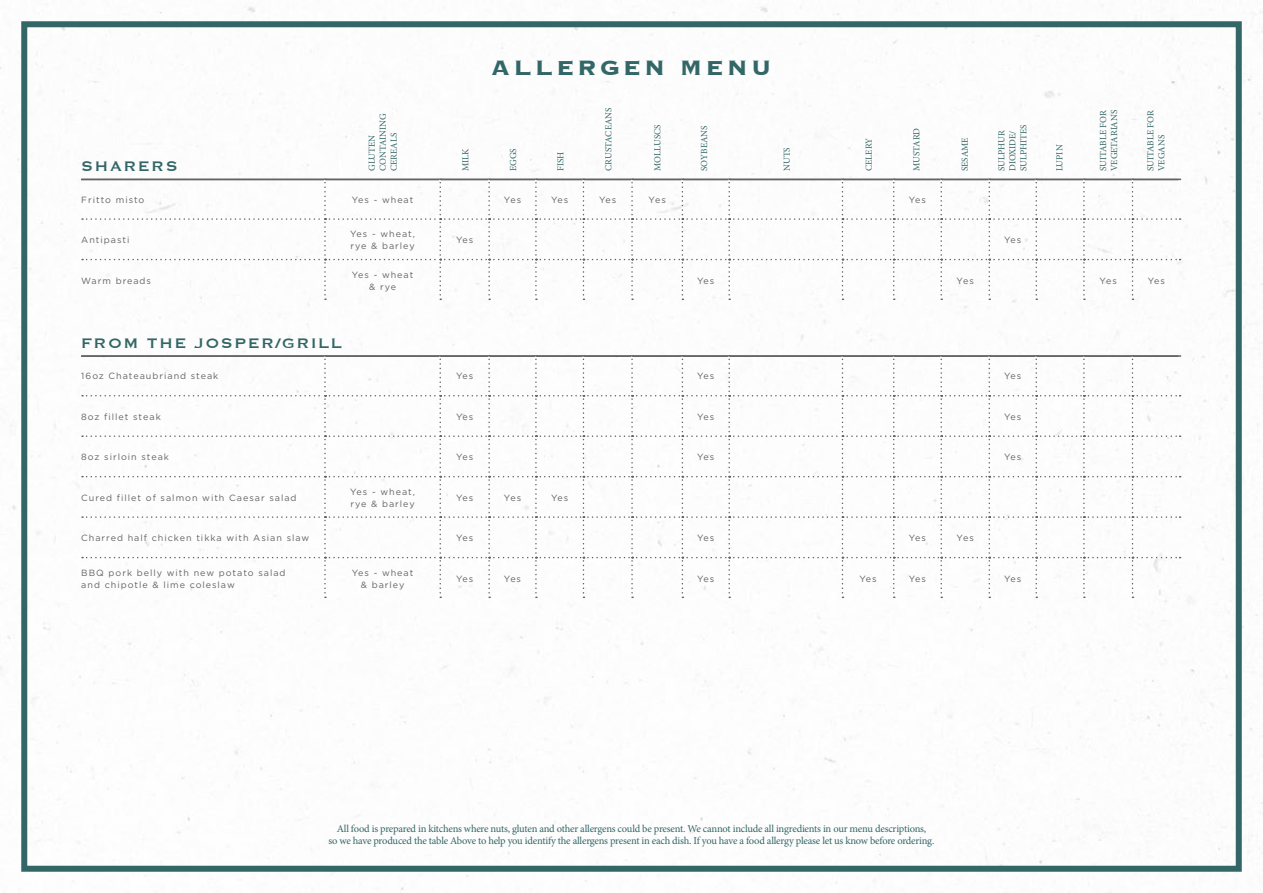
<style>
.page{position:relative;width:1263px;height:893px;background:#fff}
.page>*{position:absolute;margin:0;border:0;box-sizing:border-box;transform-origin:0 0}
.t1{font:700 27px "Copperplate";letter-spacing:.12em;color:#366}
.t2{font:18px "Copperplate";letter-spacing:.08em;color:#366}
.t3{font:10.5px/12px "Minion Pro";letter-spacing:-.02em;color:#366;text-align:center}
.t4{font:9.3px/11.1px "Minion Pro";color:#366}
.t5{font:9px/12px "Gotham HTF";letter-spacing:.11em;color:#646363}
</style>
<div class="page">
<div style="left:21px;top:21px;width:1221px;height:851px;border:6px solid #366"></div>
<hr style="left:81px;top:179px;width:1100px;height:1px;background:#646363">
<svg style="left:82px;top:355px;width:1098px;height:243px"></svg>
<svg style="left:82px;top:179px;width:1098px;height:121px"></svg>
<h2 class="t2" style="left:81px;top:154px;width:98px">SHARERS</h2>
<p class="t4" style="left:366px;top:171px;width:59px;rotate:-90deg">GLUTEN<br>CONTAINING<br>CEREALS</p>
<h1 class="t1" style="left:491px;top:50px;width:283px">ALLERGEN MENU</h1>
<p class="t4" style="left:460px;top:171px;width:24px;rotate:-90deg">MILK</p>
<p class="t4" style="left:508px;top:171px;width:24px;rotate:-90deg">EGGS</p>
<p class="t4" style="left:555px;top:171px;width:21px;rotate:-90deg">FISH</p>
<p class="t4" style="left:603px;top:171px;width:65px;rotate:-90deg">CRUSTACEANS</p>
<p class="t4" style="left:652px;top:171px;width:48px;rotate:-90deg">MOLLUSCS</p>
<p class="t4" style="left:699px;top:171px;width:47px;rotate:-90deg">SOYBEANS</p>
<p class="t4" style="left:781px;top:171px;width:25px;rotate:-90deg">NUTS</p>
<p class="t4" style="left:863px;top:171px;width:34px;rotate:-90deg">CELERY</p>
<p class="t4" style="left:911px;top:171px;width:45px;rotate:-90deg">MUSTARD</p>
<p class="t4" style="left:959px;top:171px;width:35px;rotate:-90deg">SESAME</p>
<p class="t4" style="left:996px;top:171px;width:48px;rotate:-90deg">SULPHUR<br>DIOXIDE/<br>SULPHITES</p>
<p class="t4" style="left:1054px;top:171px;width:28px;rotate:-90deg">LUPIN</p>
<p class="t4" style="left:1097px;top:171px;width:63px;rotate:-90deg">SUITABLE FOR<br>VEGETARIANS</p>
<p class="t4" style="left:1145px;top:171px;width:62px;rotate:-90deg">SUITABLE FOR<br>VEGANS</p>
<p class="t5" style="left:81px;top:193px;width:65px">Fritto misto</p>
<p class="t5" style="left:352px;top:193px;width:63px">Yes - wheat</p>
<p class="t5" style="left:504px;top:193px;width:19px">Yes</p>
<p class="t5" style="left:551px;top:193px;width:19px">Yes</p>
<p class="t5" style="left:599px;top:193px;width:19px">Yes</p>
<p class="t5" style="left:649px;top:193px;width:19px">Yes</p>
<p class="t5" style="left:909px;top:193px;width:19px">Yes</p>
<p class="t5" style="left:81px;top:234px;width:50px">Antipasti</p>
<p class="t5" style="left:350px;top:228px;width:66px">Yes - wheat, rye &amp; barley</p>
<p class="t5" style="left:456px;top:234px;width:19px">Yes</p>
<p class="t5" style="left:1004px;top:234px;width:19px">Yes</p>
<p class="t5" style="left:81px;top:274px;width:71px">Warm breads</p>
<p class="t5" style="left:352px;top:268px;width:63px;text-align:center">Yes - wheat &amp; rye</p>
<p class="t5" style="left:697px;top:274px;width:19px">Yes</p>
<p class="t5" style="left:957px;top:274px;width:19px">Yes</p>
<p class="t5" style="left:1099px;top:274px;width:19px">Yes</p>
<p class="t5" style="left:1148px;top:274px;width:19px">Yes</p>
<h2 class="t2" style="left:81px;top:331px;width:262px">FROM THE JOSPER/GRILL</h2>
<p class="t5" style="left:81px;top:370px;width:139px">16oz Chateaubriand steak</p>
<p class="t5" style="left:456px;top:370px;width:19px">Yes</p>
<p class="t5" style="left:697px;top:370px;width:19px">Yes</p>
<p class="t5" style="left:1004px;top:370px;width:19px">Yes</p>
<p class="t5" style="left:81px;top:410px;width:81px">8oz fillet steak</p>
<p class="t5" style="left:456px;top:410px;width:19px">Yes</p>
<p class="t5" style="left:697px;top:410px;width:19px">Yes</p>
<p class="t5" style="left:1004px;top:410px;width:19px">Yes</p>
<p class="t5" style="left:81px;top:451px;width:89px">8oz sirloin steak</p>
<p class="t5" style="left:456px;top:451px;width:19px">Yes</p>
<p class="t5" style="left:697px;top:451px;width:19px">Yes</p>
<p class="t5" style="left:1004px;top:451px;width:19px">Yes</p>
<p class="t5" style="left:81px;top:491px;width:217px">Cured fillet of salmon with Caesar salad</p>
<p class="t5" style="left:350px;top:485px;width:66px">Yes - wheat, rye &amp; barley</p>
<p class="t5" style="left:456px;top:491px;width:19px">Yes</p>
<p class="t5" style="left:504px;top:491px;width:19px">Yes</p>
<p class="t5" style="left:551px;top:491px;width:19px">Yes</p>
<p class="t5" style="left:81px;top:532px;width:229px">Charred half chicken tikka with Asian slaw</p>
<p class="t5" style="left:456px;top:532px;width:19px">Yes</p>
<p class="t5" style="left:697px;top:532px;width:19px">Yes</p>
<p class="t5" style="left:909px;top:532px;width:19px">Yes</p>
<p class="t5" style="left:956px;top:532px;width:19px">Yes</p>
<p class="t5" style="left:81px;top:566px;width:206px">BBQ pork belly with new potato salad and chipotle &amp; lime coleslaw</p>
<p class="t5" style="left:352px;top:566px;width:63px;text-align:center">Yes - wheat &amp; barley</p>
<p class="t5" style="left:456px;top:572px;width:19px">Yes</p>
<p class="t5" style="left:504px;top:572px;width:19px">Yes</p>
<p class="t5" style="left:697px;top:572px;width:19px">Yes</p>
<p class="t5" style="left:859px;top:572px;width:19px">Yes</p>
<p class="t5" style="left:909px;top:572px;width:19px">Yes</p>
<p class="t5" style="left:1004px;top:572px;width:19px">Yes</p>
<p class="t3" style="left:329px;top:822px;width:607px">All food is prepared in kitchens where nuts, gluten and other allergens could be present. We cannot include all ingredients in our menu descriptions,<br>so we have produced the table Above to help you identify the allergens present in each dish. If you have a food allergy please let us know before ordering.</p>
</div>
